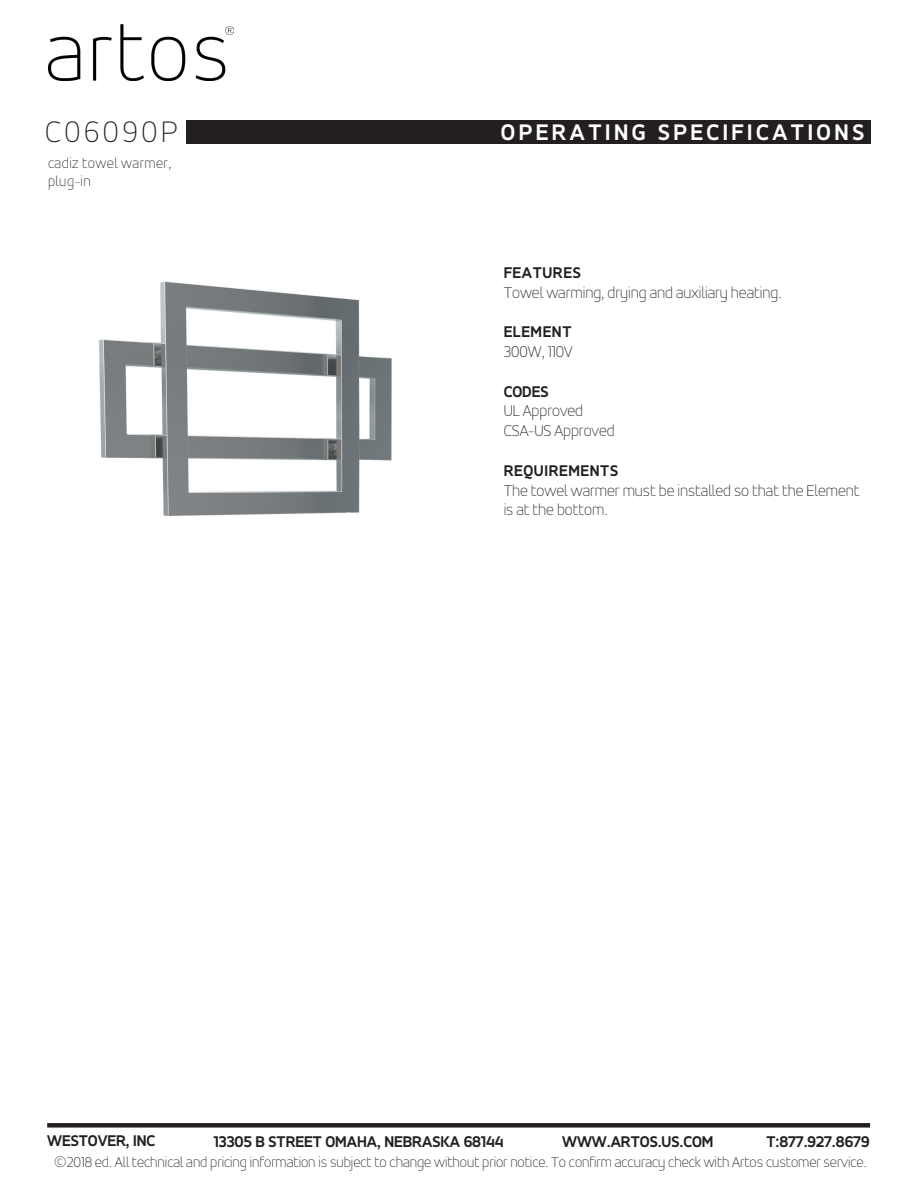
<style>
.page{position:relative;width:918px;height:1188px;background:#fff}
.page>*{position:absolute;margin:0;border:0;box-sizing:border-box;transform-origin:0 0}
.t1{font:100 31.5px "Accord Alternate";letter-spacing:.12em;color:#231f20}
.t2{font:700 24px "Accord Alternate";letter-spacing:.15em;color:#fff}
.t3{font:100 16.5px/19.8px "Accord Alternate";color:#231f20}
.t4{font:700 16.5px "Accord Alternate";color:#231f20}
.t5{font:700 16.5px "Accord Alternate";letter-spacing:.04em;color:#231f20}
.t6{font:100 15px "Accord Alternate";color:#231f20}
.t7{font:100 15px "Accord Alternate";letter-spacing:.03em;color:#231f20}
</style>
<div class="page">
<div style="left:47px;top:1123px;width:823px;height:5px;background:#231f20"></div>
<img style="left:49px;top:24px;width:185px;height:57px">
<div style="left:186px;top:120px;width:684px;height:24px;background:#231f20"></div>
<img style="left:99px;top:281px;width:293px;height:235px">
<p class="t1" style="left:45px;top:114px;width:134px">C06090P</p>
<p class="t2" style="left:501px;top:118px;width:365px">OPERATING SPECIFICATIONS</p>
<p class="t7" style="left:48px;top:154px;width:125px">cadiz towel warmer,</p>
<p class="t6" style="left:48px;top:172px;width:44px">plug-in</p>
<p class="t5" style="left:504px;top:263px;width:79px">FEATURES</p>
<p class="t3" style="left:504px;top:282px;width:280px">Towel warming, drying and auxiliary heating.</p>
<p class="t5" style="left:504px;top:322px;width:69px">ELEMENT</p>
<p class="t3" style="left:504px;top:342px;width:71px">300W, 110V</p>
<p class="t4" style="left:504px;top:382px;width:46px">CODES</p>
<p class="t3" style="left:504px;top:401px;width:81px">UL Approved</p>
<p class="t3" style="left:504px;top:421px;width:113px">CSA-US Approved</p>
<p class="t5" style="left:504px;top:461px;width:116px">REQUIREMENTS</p>
<p class="t3" style="left:504px;top:480px;width:357px">The towel warmer must be installed so that the Element is at the bottom.</p>
<p class="t4" style="left:47px;top:1131px;width:110px">WESTOVER, INC</p>
<p class="t4" style="left:214px;top:1132px;width:291px">13305 B STREET OMAHA, NEBRASKA 68144</p>
<p class="t4" style="left:562px;top:1132px;width:153px">WWW.ARTOS.US.COM</p>
<p class="t4" style="left:766px;top:1132px;width:105px">T:877.927.8679</p>
<p class="t6" style="left:53px;top:1153px;width:815px">©2018 ed. All technical and pricing information is subject to change without prior notice. To confirm accuracy check with Artos customer service.</p>
</div>
